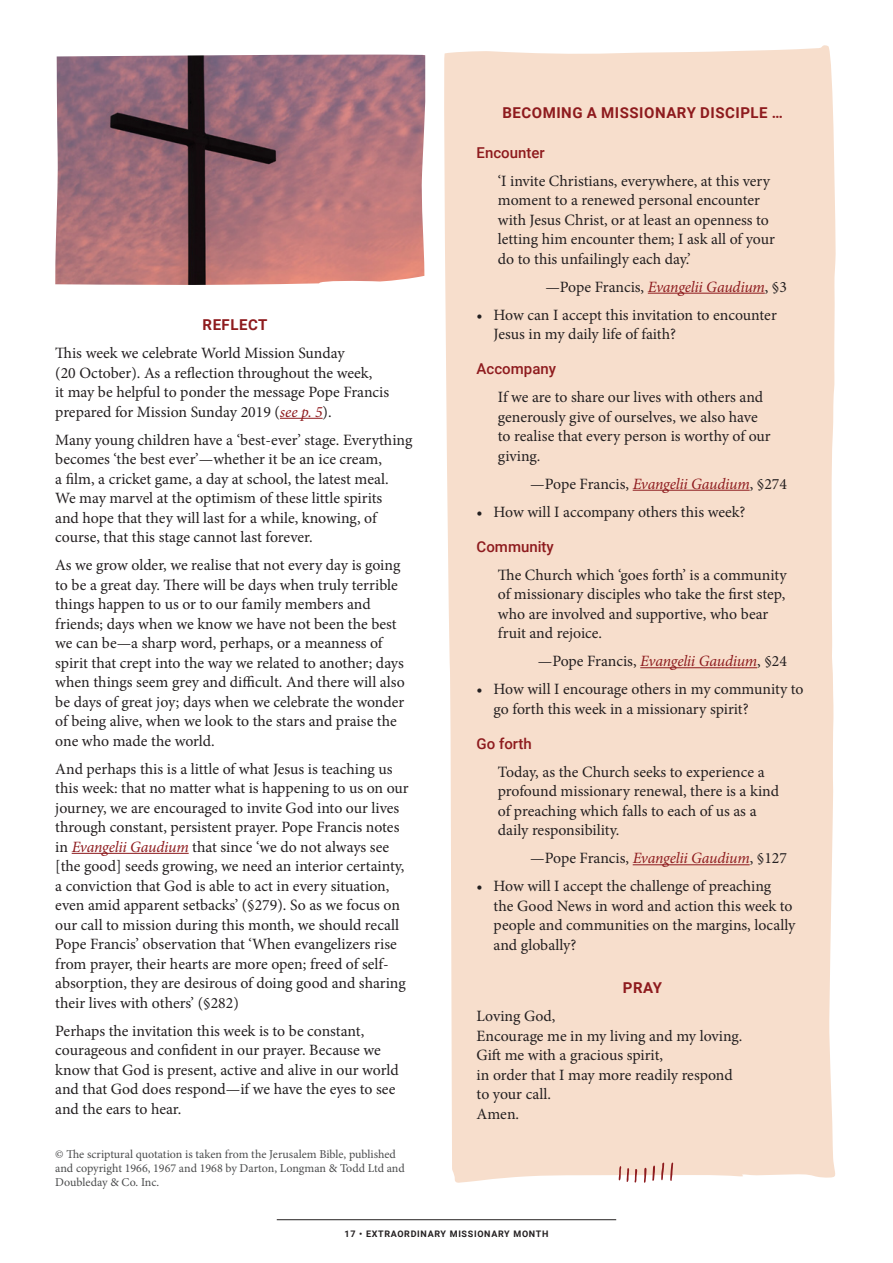
<style>
.page{position:relative;width:893px;height:1263px;background:#fff}
.page>*{position:absolute;margin:0;border:0;box-sizing:border-box;transform-origin:0 0}
.body_text{font:15.75px/19.5px "Minion Pro";letter-spacing:-.005em;color:#231f20}
.body_text_-_subheadi{font:700 15px "Roboto";letter-spacing:.035em;color:#8e1b1e}
.body_text_-_subheadi-2{font:500 15px "Roboto";color:#8e1b1e}
.body_text-2{font:12px/14.4px "Minion Pro";color:#4b4c4d}
.t1{font:700 9px "Roboto";letter-spacing:.075em;color:#231f20}
.s1{font-style:italic;color:#8e1b1e}
</style>
<div class="page">
<hr style="left:277px;top:1219px;width:339px;height:1px;background:#231f20">
<div style="left:444px;top:45px;width:392px;height:1138px;background:#f7decc"></div>
<svg style="left:619px;top:1162px;width:54px;height:21px"></svg>
<hr style="left:280px;top:418px;width:43px;height:1px;background:#8e1b1e">
<hr style="left:72px;top:853px;width:117px;height:1px;background:#8e1b1e">
<hr style="left:648px;top:293px;width:117px;height:1px;background:#8e1b1e">
<hr style="left:633px;top:490px;width:117px;height:1px;background:#8e1b1e">
<hr style="left:640px;top:667px;width:117px;height:1px;background:#8e1b1e">
<hr style="left:633px;top:864px;width:117px;height:1px;background:#8e1b1e">
<img style="left:55px;top:55px;width:370px;height:230px">
<p class="body_text_-_subheadi" style="left:203px;top:314px;width:66px">REFLECT</p>
<p class="body_text" style="left:55px;top:343px;width:335px">This week we celebrate World Mission Sunday<br>(20 October). As a reflection throughout the week,<br>it may be helpful to ponder the message Pope Francis prepared for Mission Sunday 2019 (<span class="s1">see p. 5</span>).</p>
<p class="body_text" style="left:55px;top:430px;width:359px">Many young children have a ‘best-ever’ stage. Everything becomes ‘the best ever’—whether it be an ice cream,<br>a film, a cricket game, a day at school, the latest meal.<br>We may marvel at the optimism of these little spirits<br>and hope that they will last for a while, knowing, of course, that this stage cannot last forever.</p>
<p class="body_text" style="left:55px;top:555px;width:351px">As we grow older, we realise that not every day is going to be a great day. There will be days when truly terrible things happen to us or to our family members and friends; days when we know we have not been the best we can be—a sharp word, perhaps, or a meanness of spirit that crept into the way we related to another; days when things seem grey and difficult. And there will also be days of great joy; days when we celebrate the wonder of being alive, when we look to the stars and praise the one who made the world.</p>
<p class="body_text" style="left:55px;top:759px;width:355px">And perhaps this is a little of what Jesus is teaching us this week: that no matter what is happening to us on our journey, we are encouraged to invite God into our lives through constant, persistent prayer. Pope Francis notes in <span class="s1">Evangelii Gaudium</span> that since ‘we do not always see [the good] seeds growing, we need an interior certainty, a conviction that God is able to act in every situation, even amid apparent setbacks’ (§279). So as we focus on our call to mission during this month, we should recall Pope Francis’ observation that ‘When evangelizers rise from prayer, their hearts are more open; freed of self&shy;absorption, they are desirous of doing good and sharing their lives with others’ (§282)</p>
<p class="body_text" style="left:55px;top:1021px;width:345px">Perhaps the invitation this week is to be constant, courageous and confident in our prayer. Because we know that God is present, active and alive in our world and that God does respond—if we have the eyes to see and the ears to hear.</p>
<p class="body_text-2" style="left:55px;top:1147px;width:351px">© The scriptural quotation is taken from the Jerusalem Bible, published and copyright 1966, 1967 and 1968 by Darton, Longman &amp; Todd Ltd and<br>Doubleday &amp; Co. Inc.</p>
<p class="body_text_-_subheadi" style="left:502px;top:102px;width:282px">BECOMING A MISSIONARY DISCIPLE …</p>
<p class="body_text_-_subheadi-2" style="left:477px;top:142px;width:70px">Encounter</p>
<p class="body_text" style="left:498px;top:171px;width:279px">‘I invite Christians, everywhere, at this very moment to a renewed personal encounter with Jesus Christ, or at least an openness to letting him encounter them; I ask all of your do to this unfailingly each day.’</p>
<p class="body_text" style="left:545px;top:277px;width:243px">—Pope Francis, <span class="s1">Evangelii Gaudium</span>, §3</p>
<p class="body_text" style="left:494px;top:305px;width:285px;text-indent:-17px">• How can I accept this invitation to encounter<br>Jesus in my daily life of faith?</p>
<p class="body_text_-_subheadi-2" style="left:477px;top:358px;width:81px">Accompany</p>
<p class="body_text" style="left:498px;top:387px;width:274px">If we are to share our lives with others and generously give of ourselves, we also have to realise that every person is worthy of our giving.</p>
<p class="body_text" style="left:530px;top:474px;width:258px">—Pope Francis, <span class="s1">Evangelii Gaudium</span>, §274</p>
<p class="body_text" style="left:477px;top:502px;width:270px">• How will I accompany others this week?</p>
<p class="body_text_-_subheadi-2" style="left:477px;top:536px;width:79px">Community</p>
<p class="body_text" style="left:498px;top:565px;width:290px">The Church which ‘goes forth’ is a community of missionary disciples who take the first step, who are involved and supportive, who bear fruit and rejoice.</p>
<p class="body_text" style="left:538px;top:651px;width:251px">—Pope Francis, <span class="s1">Evangelii Gaudium</span>, §24</p>
<p class="body_text" style="left:494px;top:679px;width:311px;text-indent:-17px">• How will I encourage others in my community to go forth this week in a missionary spirit?</p>
<p class="body_text_-_subheadi-2" style="left:477px;top:733px;width:57px">Go forth</p>
<p class="body_text" style="left:498px;top:762px;width:283px">Today, as the Church seeks to experience a profound missionary renewal, there is a kind of preaching which falls to each of us as a daily responsibility.</p>
<p class="body_text" style="left:530px;top:848px;width:258px">—Pope Francis, <span class="s1">Evangelii Gaudium</span>, §127</p>
<p class="body_text" style="left:494px;top:876px;width:303px;text-indent:-17px">• How will I accept the challenge of preaching<br>the Good News in word and action this week to people and communities on the margins, locally and globally?</p>
<p class="body_text_-_subheadi" style="left:623px;top:977px;width:41px">PRAY</p>
<p class="body_text" style="left:477px;top:1006px;width:267px">Loving God,<br>Encourage me in my living and my loving.<br>Gift me with a gracious spirit,<br>in order that I may more readily respond to your call.<br>Amen.</p>
<p class="t1" style="left:345px;top:1228px;width:205px">17 • EXTRAORDINARY MISSIONARY MONTH</p>
</div>
